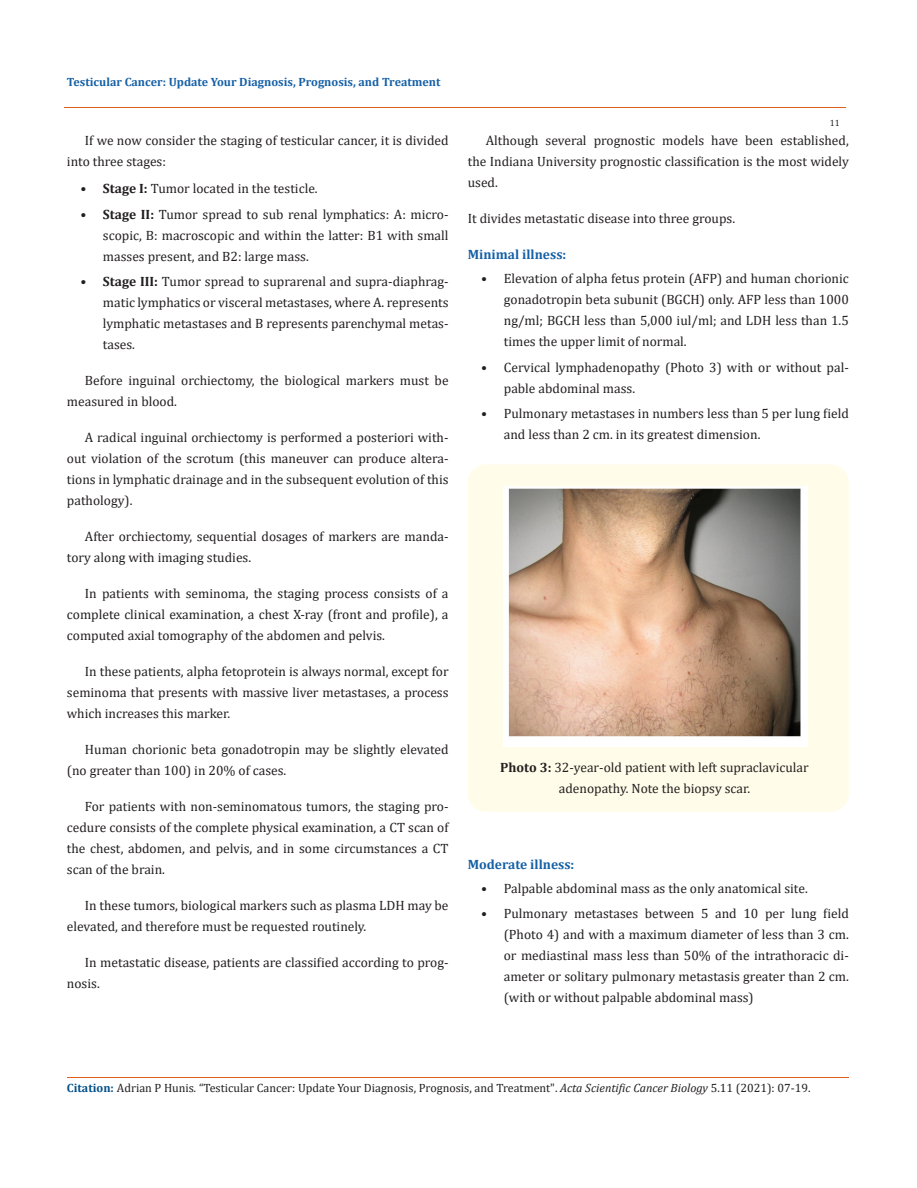
<style>
.page{position:relative;width:917px;height:1188px;background:#fff}
.page>*{position:absolute;margin:0;border:0;box-sizing:border-box;transform-origin:0 0}
.t1{font:13.5px/21px "Cambria";color:#231f20;text-align:justify}
.t2{font:700 13.5px "Cambria";color:#1560a6}
.t3{font:12px "Cambria";color:#231f20}
.t4{font:700 12px "Cambria";color:#1560a6}
.t5{font:9px "Cambria";color:#231f20}
.s1{font-weight:700}
.s2{font-weight:700;color:#035089}
.s3{font-style:italic}
</style>
<div class="page">
<hr style="left:64px;top:108px;width:781px;height:1px;background:#e05d1a">
<hr style="left:67px;top:1077px;width:781px;height:1px;background:#e05d1a">
<div style="left:468px;top:464px;width:380px;height:348px;background:#fffde9;border-radius:18px"></div>
<img style="left:503px;top:486px;width:305px;height:260px">
<p class="t4" style="left:67px;top:73px;width:375px">Testicular Cancer: Update Your Diagnosis, Prognosis, and Treatment</p>
<p class="t1" style="left:67px;top:130px;width:383px;text-indent:18px">If we now consider the staging of testicular cancer, it is divided into three stages:</p>
<p class="t1" style="left:80px;top:178px;width:239px"><span class="s1">• Stage I:</span> Tumor located in the testicle.</p>
<p class="t1" style="left:103px;top:204px;width:347px;text-indent:-22px"><span class="s1">• Stage II:</span> Tumor spread to sub renal lymphatics: A: micro&shy;scopic, B: macroscopic and within the latter: B1 with small masses present, and B2: large mass.</p>
<p class="t1" style="left:103px;top:271px;width:347px;text-indent:-22px"><span class="s1">• Stage III:</span> Tumor spread to suprarenal and supra-diaphrag&shy;matic lymphatics or visceral metastases, where A. represents lymphatic metastases and B represents parenchymal metas&shy;tases.</p>
<p class="t1" style="left:67px;top:370px;width:383px;text-indent:18px">Before inguinal orchiectomy, the biological markers must be measured in blood.</p>
<p class="t1" style="left:67px;top:427px;width:383px;text-indent:18px">A radical inguinal orchiectomy is performed a posteriori with&shy;out violation of the scrotum (this maneuver can produce altera&shy;tions in lymphatic drainage and in the subsequent evolution of this pathology).</p>
<p class="t1" style="left:67px;top:526px;width:383px;text-indent:18px">After orchiectomy, sequential dosages of markers are manda&shy;tory along with imaging studies.</p>
<p class="t1" style="left:67px;top:583px;width:383px;text-indent:18px">In patients with seminoma, the staging process consists of a complete clinical examination, a chest X-ray (front and profile), a computed axial tomography of the abdomen and pelvis.</p>
<p class="t1" style="left:67px;top:661px;width:383px;text-indent:18px">In these patients, alpha fetoprotein is always normal, except for seminoma that presents with massive liver metastases, a process which increases this marker.</p>
<p class="t1" style="left:67px;top:739px;width:383px;text-indent:18px">Human chorionic beta gonadotropin may be slightly elevated (no greater than 100) in 20% of cases.</p>
<p class="t1" style="left:67px;top:796px;width:383px;text-indent:18px">For patients with non-seminomatous tumors, the staging pro&shy;cedure consists of the complete physical examination, a CT scan of the chest, abdomen, and pelvis, and in some circumstances a CT scan of the brain.</p>
<p class="t1" style="left:67px;top:895px;width:383px;text-indent:18px">In these tumors, biological markers such as plasma LDH may be elevated, and therefore must be requested routinely.</p>
<p class="t1" style="left:67px;top:952px;width:383px;text-indent:18px">In metastatic disease, patients are classified according to prog&shy;nosis.</p>
<p class="t5" style="left:829px;top:118px;width:11px">11</p>
<p class="t1" style="left:468px;top:130px;width:382px;text-indent:18px">Although several prognostic models have been established, the Indiana University prognostic classification is the most widely used.</p>
<p class="t1" style="left:468px;top:208px;width:269px">It divides metastatic disease into three groups.</p>
<p class="t2" style="left:468px;top:245px;width:100px">Minimal illness:</p>
<p class="t1" style="left:504px;top:268px;width:346px;text-indent:-22px">• Elevation of alpha fetus protein (AFP) and human chorionic gonadotropin beta subunit (BGCH) only. AFP less than 1000 ng/ml; BGCH less than 5,000 iul/ml; and LDH less than 1.5 times the upper limit of normal.</p>
<p class="t1" style="left:504px;top:357px;width:346px;text-indent:-22px">• Cervical lymphadenopathy (Photo 3) with or without pal&shy;pable abdominal mass.</p>
<p class="t1" style="left:504px;top:403px;width:346px;text-indent:-22px">• Pulmonary metastases in numbers less than 5 per lung field and less than 2 cm. in its greatest dimension.</p>
<p class="t1" style="left:500px;top:757px;width:310px;text-align:center"><span class="s1">Photo 3:</span> 32-year-old patient with left supraclavicular adenopathy. Note the biopsy scar.</p>
<p class="t2" style="left:468px;top:855px;width:108px">Moderate illness:</p>
<p class="t1" style="left:481px;top:878px;width:328px">• Palpable abdominal mass as the only anatomical site.</p>
<p class="t1" style="left:504px;top:903px;width:346px;text-indent:-22px">• Pulmonary metastases between 5 and 10 per lung field (Photo 4) and with a maximum diameter of less than 3 cm. or mediastinal mass less than 50% of the intrathoracic di&shy;ameter or solitary pulmonary metastasis greater than 2 cm. (with or without palpable abdominal mass)</p>
<p class="t3" style="left:67px;top:1081px;width:745px"><span class="s2">Citation:</span> Adrian P Hunis<span class="s3">.</span> “Testicular Cancer: Update Your Diagnosis, Prognosis, and Treatment". <span class="s3">Acta Scientific Cancer Biology</span> 5.11 (2021): 07-19.</p>
</div>
